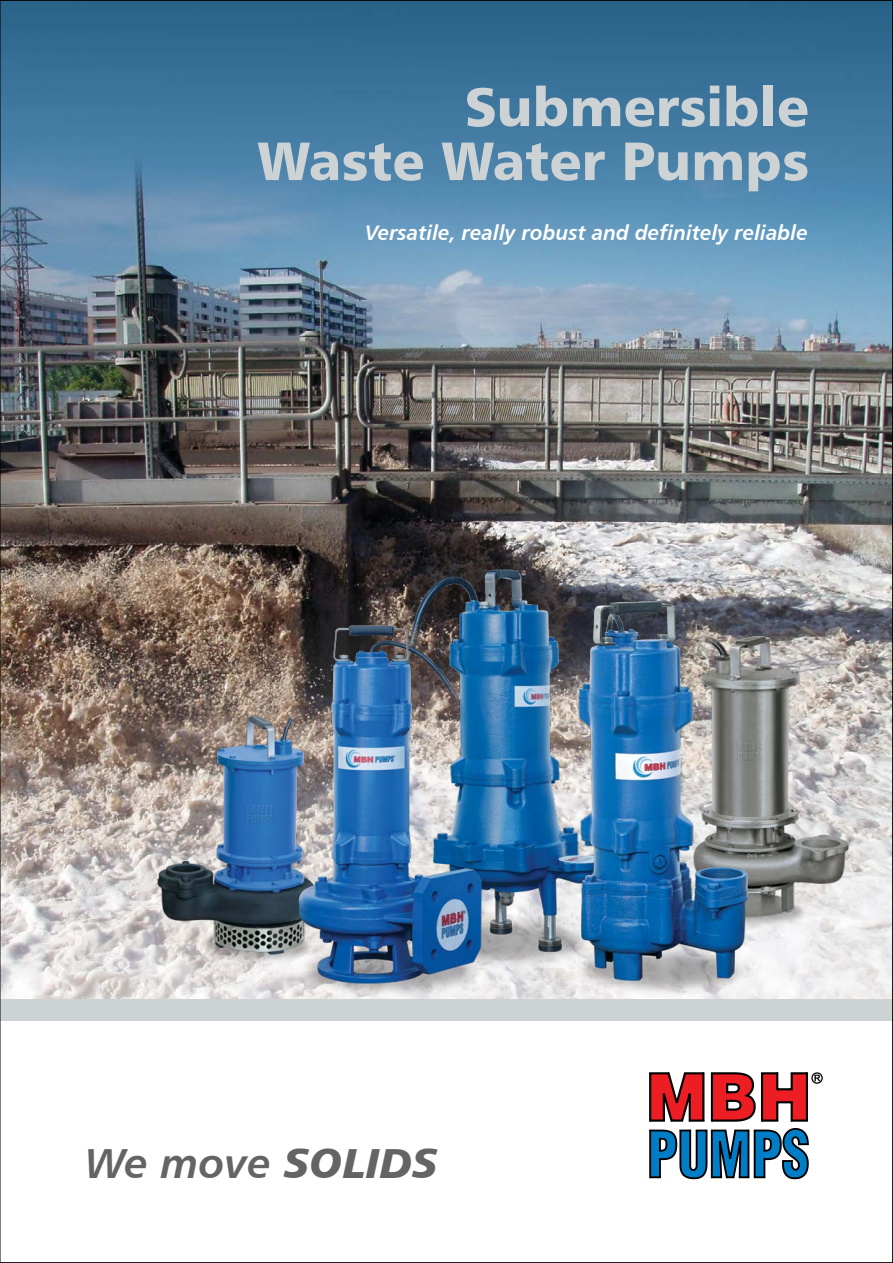
<style>
.page{position:relative;width:893px;height:1263px;background:#fff}
.page>*{position:absolute;margin:0;border:0;box-sizing:border-box;transform-origin:0 0}
.t1{font:54px/54px "Humanist 777 BT Black B";color:#cdd2d5;text-align:right}
.t2{font:42px "Humanist 777 BT Bold Italic B";color:#636466}
.t3{font:21px "Humanist 777 BT Bold Italic B";color:#fff}
.s1{font-family:"Humanist 777 BT Black Italic B"}
</style>
<div class="page">
<img style="left:1px;top:0;width:892px;height:1263px">
<hr style="left:0;top:0;width:1px;height:1263px;background:#000">
<h1 class="t1" style="left:257px;top:79px;width:553px">Submersible<br>Waste Water Pumps</h1>
<p class="t3" style="left:365px;top:219px;width:444px">Versatile, really robust and definitely reliable</p>
<h2 class="t2" style="left:85px;top:1136px;width:355px">We move <span class="s1">SOLIDS</span></h2>
</div>
